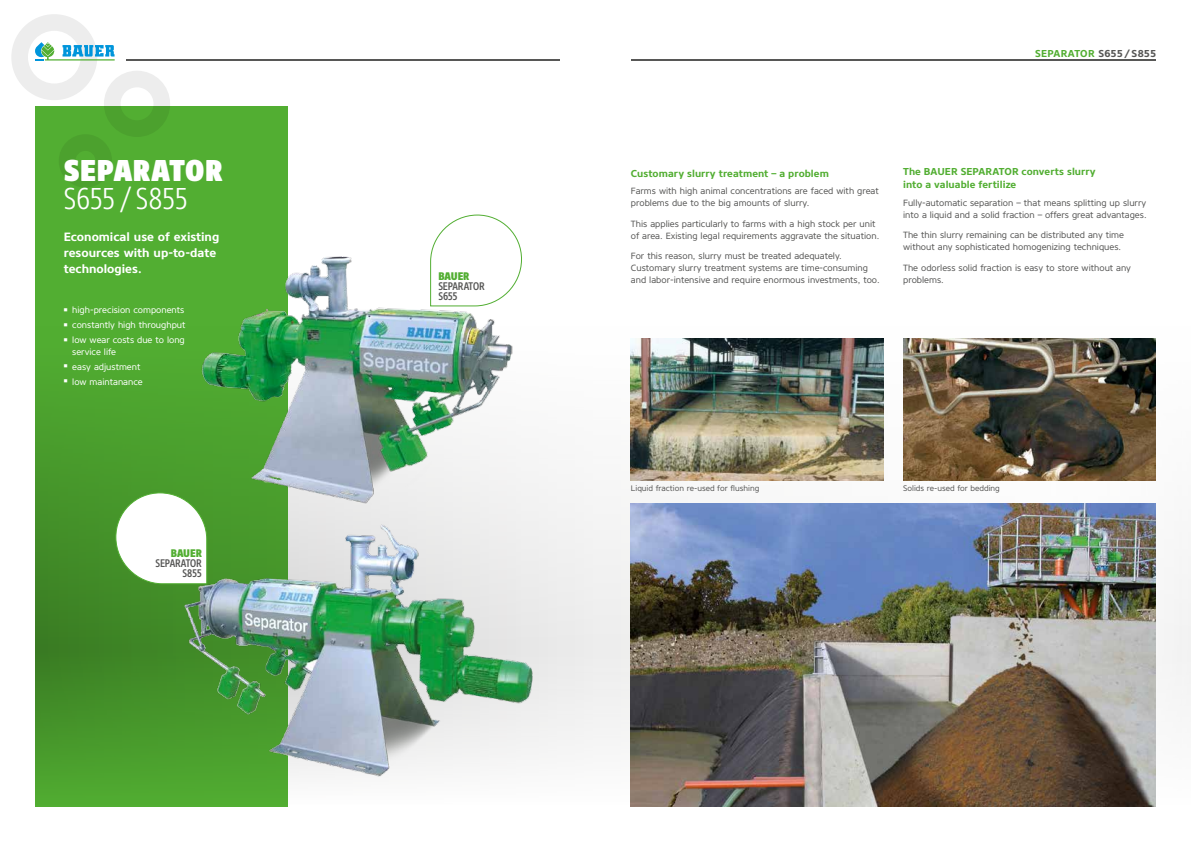
<style>
.page{position:relative;width:1191px;height:842px;background:#fff}
.page>*{position:absolute;margin:0;border:0;box-sizing:border-box;transform-origin:0 0}
.t1{font:900 30px "Core Sans NR97 Cn";letter-spacing:.015em;color:#fff}
.t2{font:300 30px "Core Sans NR37 Cn";letter-spacing:-.015em;color:#fff}
.t3{font:700 12px/16px "Core Sans NR65";letter-spacing:-.005em;color:#fff}
.t4{font:500 11px/10px "Core Sans NR57 Cn";letter-spacing:-.02em;color:#575756;text-align:right}
.t5{font:800 11px "Core Sans NR87 Cn";letter-spacing:-.005em;color:#52ae32}
.t6{font:700 10px/13px "Core Sans NR65";letter-spacing:.005em;color:#52ae32}
.t7{font:9px/12px "Core Sans NR45";color:#575756}
.t8{font:9px/12px "Core Sans NR45";color:#fff}
.t9{font:8px "Core Sans NR45";color:#575756}
.s1{color:#575756}
</style>
<div class="page">
<div style="left:35px;top:326px;width:1156px;height:481px;background:#575756;opacity:.16"></div>
<svg style="left:35px;top:106px;width:253px;height:700px;background:#4ba02d"></svg>
<hr style="left:126px;top:59px;width:434px;height:2px;background:#575756">
<svg style="left:11px;top:14px;width:159px;height:174px"></svg>
<hr style="left:631px;top:59px;width:524px;height:2px;background:#575756">
<img style="left:181px;top:519px;width:355px;height:262px">
<img style="left:199px;top:253px;width:314px;height:253px">
<svg style="left:115px;top:492px;width:92px;height:92px"></svg>
<svg style="left:430px;top:215px;width:92px;height:91px"></svg>
<img style="left:903px;top:339px;width:252px;height:141px">
<img style="left:631px;top:339px;width:252px;height:141px">
<img style="left:631px;top:503px;width:524px;height:303px">
<h1 class="t1" style="left:64px;top:151px;width:160px">SEPARATOR</h1>
<h1 class="t2" style="left:64px;top:179px;width:126px">S655 / S855</h1>
<h2 class="t3" style="left:64px;top:229px;width:157px">Economical use of existing resources with up-to-date technologies.</h2>
<p class="t8" style="left:64px;top:304px;width:122px"><sup>■</sup> high-precision components</p>
<p class="t8" style="left:64px;top:319px;width:123px"><sup>■</sup> constantly high throughput</p>
<p class="t8" style="left:72px;top:334px;width:114px;text-indent:-9px"><sup>■</sup> low wear costs due to long service life</p>
<p class="t8" style="left:64px;top:361px;width:78px"><sup>■</sup> easy adjustment</p>
<p class="t8" style="left:64px;top:376px;width:80px"><sup>■</sup> low maintanance</p>
<p class="t5" style="left:171px;top:546px;width:32px">BAUER</p>
<p class="t4" style="left:156px;top:559px;width:48px">SEPARATOR<br>S855</p>
<p class="t5" style="left:438px;top:269px;width:32px">BAUER</p>
<p class="t4" style="left:438px;top:281px;width:48px;text-align:left">SEPARATOR<br>S655</p>
<p class="t6" style="left:1035px;top:47px;width:123px">SEPARATOR <span class="s1">S655 / S855</span></p>
<p class="t6" style="left:631px;top:167px;width:199px">Customary slurry treatment – a problem</p>
<p class="t7" style="left:631px;top:185px;width:249px">Farms with high animal concentrations are faced with great problems due to the big amounts of slurry.</p>
<p class="t7" style="left:631px;top:218px;width:250px">This applies particularly to farms with a high stock per unit of area. Existing legal requirements aggravate the situation.</p>
<p class="t7" style="left:631px;top:250px;width:250px">For this reason, slurry must be treated adequately.<br>Customary slurry treatment systems are time-consuming and labor-intensive and require enormous investments, too.</p>
<p class="t6" style="left:903px;top:165px;width:194px">The BAUER SEPARATOR converts slurry into a valuable fertilize</p>
<p class="t7" style="left:903px;top:197px;width:245px">Fully-automatic separation – that means splitting up slurry into a liquid and a solid fraction – offers great advantages.</p>
<p class="t7" style="left:903px;top:229px;width:222px">The thin slurry remaining can be distributed any time without any sophisticated homogenizing techniques.</p>
<p class="t7" style="left:903px;top:262px;width:229px">The odorless solid fraction is easy to store without any problems.</p>
<p class="t9" style="left:631px;top:483px;width:130px">Liquid fraction re-used for flushing</p>
<p class="t9" style="left:903px;top:483px;width:98px">Solids re-used for bedding</p>
</div>
